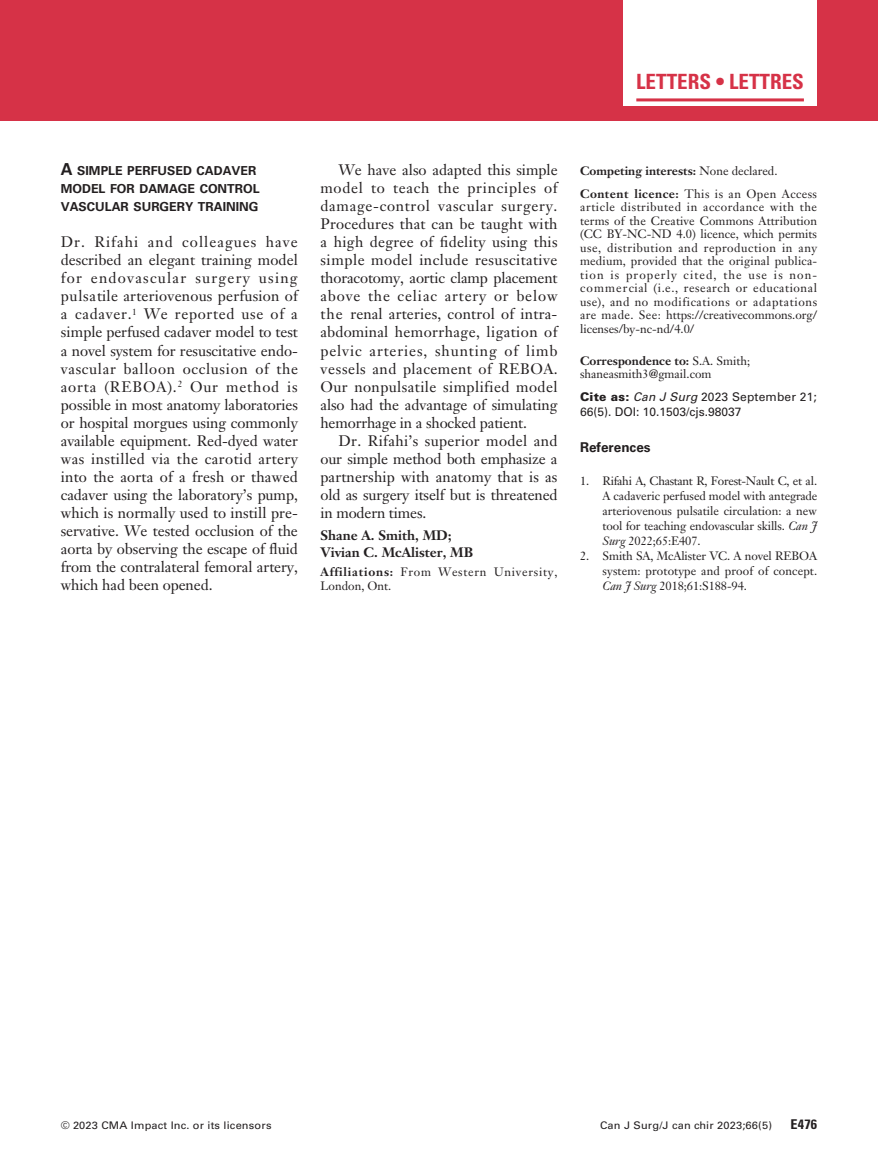
<style>
.page{position:relative;width:878px;height:1175px;background:#fff}
.page>*{position:absolute;margin:0;border:0;box-sizing:border-box;transform-origin:0 0}
.t1{font:700 condensed 21px "Univers LT Std";color:#d63247}
.t2{font:15px/18px "Janson Text LT Std";letter-spacing:-.005em;color:#231f20;text-align:justify}
.t3{font:700 13.5px/16.5px "Janson Text LT Std";color:#231f20}
.t4{font:700 13.5px "Univers LT Std";color:#231f20}
.t5{font:700 condensed 13.5px "Univers LT Std";color:#231f20;scale:1.05 1}
.t6{font:700 12.3px/18px "Univers LT Std";color:#231f20}
.t7{font:12px/13.5px "Janson Text LT Std";color:#231f20;text-align:justify}
.t8{font:700 12px/22.5px "Janson Text LT Std";color:#231f20}
.t9{font:12px/14.4px "Univers LT Std";color:#231f20}
.t10{font:12px/13.5px "Janson Text LT Std";letter-spacing:.06em;color:#231f20}
.t11{font:10.5px "Univers LT Std";letter-spacing:.015em;color:#231f20;scale:1.05 1}
.s1{font-size:16.5px}
.s2{font-weight:700}
.s3{font-weight:400}
.s4{font-weight:900}
.s5{font-style:italic}
</style>
<div class="page">
<div style="left:0;top:0;width:878px;height:120px;background:#d63247"></div>
<div style="left:623px;top:0;width:194px;height:106px;background:#fff"></div>
<hr style="left:636px;top:98px;width:167px;height:3px;background:#d63247">
<h1 class="t1" style="left:636px;top:69px;width:169px">LETTERS • LETTRES</h1>
<p class="t6" style="left:61px;top:162px;width:200px"><span class="s1">A</span> SIMPLE PERFUSED CADAVER<br>MODEL FOR DAMAGE CONTROL<br>VASCULAR SURGERY TRAINING</p>
<p class="t2" style="left:61px;top:233px;width:239px">Dr. Rifahi and colleagues have described an elegant training model for endovascular surgery using pulsatile arteriovenous perfusion of a cadaver.<sup>1</sup> We reported use of a simple perfused cadaver model to test a novel system for resuscitative endo&shy;vascular balloon occlusion of the aorta (REBOA).<sup>2</sup> Our method is possible in most anatomy laboratories or hospital morgues using commonly available equipment. Red-dyed water was instilled via the carotid artery into the aorta of a fresh or thawed cadaver using the laboratory’s pump, which is normally used to instill pre&shy;servative. We tested occlusion of the aorta by observing the escape of fluid from the contralateral femoral artery, which had been opened.</p>
<p class="t2" style="left:320px;top:161px;width:239px;text-indent:18px">We have also adapted this simple model to teach the principles of damage-control vascular surgery.<br>Procedures that can be taught with a high degree of fidelity using this simple model include resuscitative thoracotomy, aortic clamp placement above the celiac artery or below the renal arteries, control of intra&shy;abdominal hemorrhage, ligation of pelvic arteries, shunting of limb vessels and placement of REBOA.<br>Our nonpulsatile simplified model also had the advantage of simulating hemorrhage in a shocked patient.</p>
<p class="t2" style="left:320px;top:431px;width:239px;text-indent:18px">Dr. Rifahi’s superior model and our simple method both emphasize a partnership with anatomy that is as old as surgery itself but is threatened in modern times.</p>
<p class="t3" style="left:320px;top:527px;width:154px">Shane A. Smith, MD;<br>Vivian C. McAlister, MB</p>
<p class="t10" style="left:320px;top:565px;width:239px"><span class="s2">Affiliations:</span> From Western University,<br>London, Ont.</p>
<p class="t8" style="left:580px;top:160px;width:238px">Competing interests: <span class="s3">None declared.<br></span>Content licence: <span class="s3">This is an Open Access</span></p>
<p class="t7" style="left:580px;top:200px;width:239px">article distributed in accordance with the terms of the Creative Commons Attribution (CC BY-NC-ND 4.0) licence, which permits use, distribution and reproduction in any medium, provided that the original publica&shy;tion is properly cited, the use is non&shy;commercial (i.e., research or educational use), and no modifications or adaptations are made. See: https://creativecommons.org/ licenses/by-nc-nd/4.0/</p>
<p class="t7" style="left:580px;top:353px;width:172px"><span class="s2">Correspondence to:</span> S.A. Smith; shaneasmith3@gmail.com</p>
<p class="t9" style="left:580px;top:390px;width:238px"><span class="s4">Cite as:</span> <span class="s5">Can J Surg</span> 2023 September 21;<br>66(5). DOI: 10.1503/cjs.98037</p>
<p class="t4" style="left:580px;top:439px;width:72px">References</p>
<p class="t7" style="left:602px;top:473px;width:216px;line-height:15px;text-indent:-22px">1. Rifahi A, Chastant R, Forest-Nault C, et al.<br>A cadaveric perfused model with antegrade arteriovenous pulsatile circulation: a new tool for teaching endovascular skills. <span class="s5">Can J Surg</span> 2022;65:E407.</p>
<p class="t7" style="left:602px;top:548px;width:216px;line-height:15px;text-indent:-22px">2. Smith SA, McAlister VC. A novel REBOA system: prototype and proof of concept.<br><span class="s5">Can J Surg</span> 2018;61:S188-94.</p>
<p class="t11" style="left:61px;top:1119px;width:202px">© 2023 CMA Impact Inc. or its licensors</p>
<p class="t11" style="left:600px;top:1119px;width:165px">Can J Surg/J can chir 2023;66(5)</p>
<p class="t5" style="left:790px;top:1116px;width:27px">E476</p>
</div>
